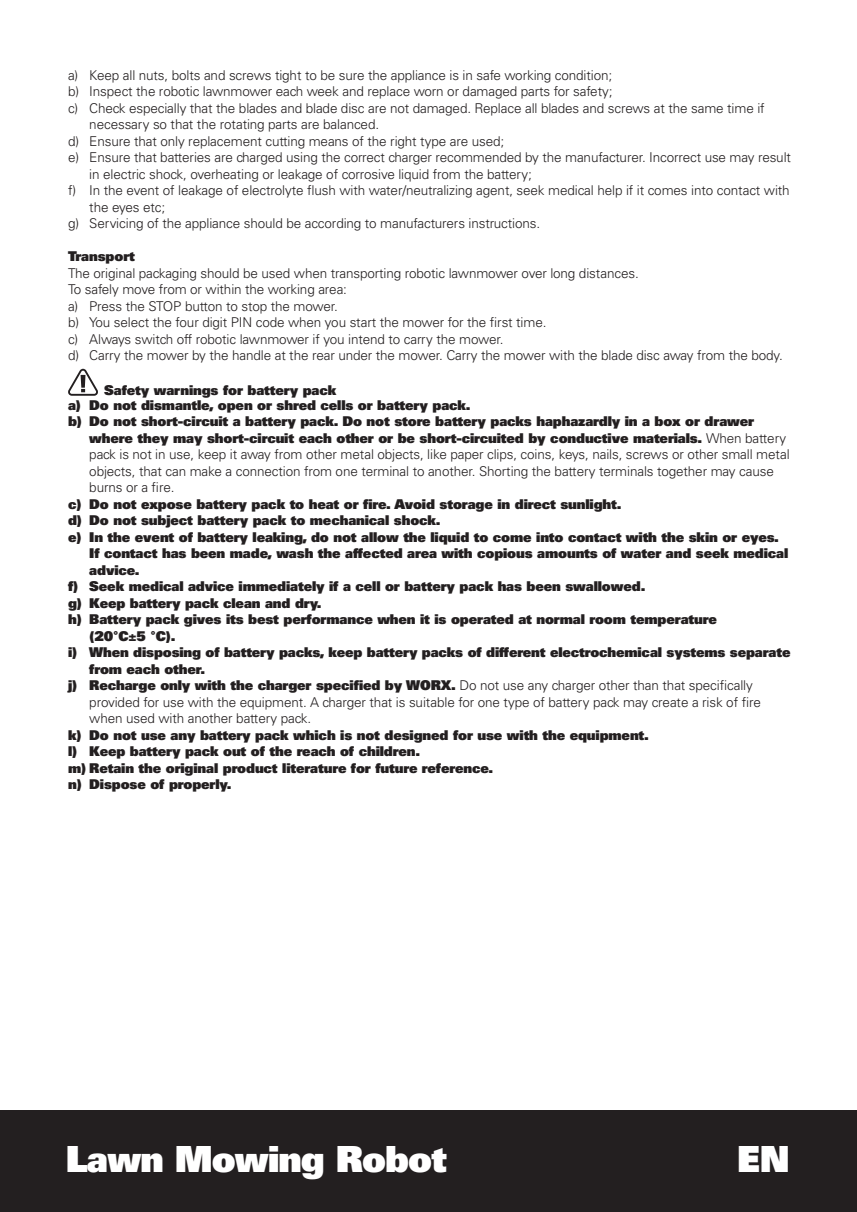
<style>
.page{position:relative;width:857px;height:1212px;background:#fff}
.page>*{position:absolute;margin:0;border:0;box-sizing:border-box;transform-origin:0 0}
.t1{font:900 36px "Univers";letter-spacing:-.025em;color:#fff}
.t2{font:300 13.5px/16.5px "Univers";letter-spacing:-.01em;color:#231f20}
.t3{font:900 13.5px/16.5px "Univers";letter-spacing:-.01em;color:#231f20}
.s1{font-weight:900}
.s2{font-weight:300}
</style>
<div class="page">
<div style="left:0;top:1110px;width:857px;height:102px;background:#231f20"></div>
<svg style="left:68px;top:369px;width:30px;height:27px"></svg>
<p class="t2" style="left:68px;top:67px;width:546px">a) Keep all nuts, bolts and screws tight to be sure the appliance is in safe working condition;</p>
<p class="t2" style="left:68px;top:83px;width:546px">b) Inspect the robotic lawnmower each week and replace worn or damaged parts for safety;</p>
<p class="t2" style="left:68px;top:100px;width:698px">c) Check especially that the blades and blade disc are not damaged. Replace all blades and screws at the same time if</p>
<p class="t2" style="left:89px;top:116px;width:291px">necessary so that the rotating parts are balanced.</p>
<p class="t2" style="left:68px;top:133px;width:438px">d) Ensure that only replacement cutting means of the right type are used;</p>
<p class="t2" style="left:68px;top:149px;width:724px">e) Ensure that batteries are charged using the correct charger recommended by the manufacturer. Incorrect use may result</p>
<p class="t2" style="left:89px;top:166px;width:444px">in electric shock, overheating or leakage of corrosive liquid from the battery;</p>
<p class="t2" style="left:68px;top:182px;width:723px">f) In the event of leakage of electrolyte flush with water/neutralizing agent, seek medical help if it comes into contact with</p>
<p class="t2" style="left:89px;top:199px;width:77px">the eyes etc;</p>
<p class="t2" style="left:68px;top:215px;width:473px">g) Servicing of the appliance should be according to manufacturers instructions.</p>
<p class="t3" style="left:68px;top:248px;width:68px">Transport</p>
<p class="t2" style="left:68px;top:265px;width:716px">The original packaging should be used when transporting robotic lawnmower over long distances.<br>To safely move from or within the working area:<br>a) Press the STOP button to stop the mower.<br>b) You select the four digit PIN code when you start the mower for the first time.<br>c) Always switch off robotic lawnmower if you intend to carry the mower.<br>d) Carry the mower by the handle at the rear under the mower. Carry the mower with the blade disc away from the body.</p>
<p class="t3" style="left:68px;top:382px;width:404px;line-height:15px;text-indent:36px">Safety warnings for battery pack<br>a) Do not dismantle, open or shred cells or battery pack.</p>
<p class="t2" style="left:89px;top:413px;width:702px;text-indent:-21px"><span class="s1">b) Do not short-circuit a battery pack. Do not store battery packs haphazardly in a box or drawer where they may short-circuit each other or be short-circuited by conductive materials.</span> When battery pack is not in use, keep it away from other metal objects, like paper clips, coins, keys, nails, screws or other small metal objects, that can make a connection from one terminal to another. Shorting the battery terminals together may cause burns or a fire.</p>
<p class="t3" style="left:68px;top:495px;width:555px">c) Do not expose battery pack to heat or fire. Avoid storage in direct sunlight.</p>
<p class="t3" style="left:68px;top:512px;width:374px">d) Do not subject battery pack to mechanical shock.</p>
<p class="t3" style="left:68px;top:528px;width:712px">e) In the event of battery leaking, do not allow the liquid to come into contact with the skin or eyes.</p>
<p class="t3" style="left:89px;top:545px;width:700px">If contact has been made, wash the affected area with copious amounts of water and seek medical</p>
<p class="t3" style="left:89px;top:561px;width:52px">advice.</p>
<p class="t3" style="left:68px;top:578px;width:579px">f) Seek medical advice immediately if a cell or battery pack has been swallowed.</p>
<p class="t3" style="left:68px;top:594px;width:255px">g) Keep battery pack clean and dry.</p>
<p class="t3" style="left:68px;top:611px;width:650px">h) Battery pack gives its best performance when it is operated at normal room temperature</p>
<p class="t3" style="left:89px;top:627px;width:88px">(20°C±5 °C).</p>
<p class="t3" style="left:68px;top:644px;width:724px">i) When disposing of battery packs, keep battery packs of different electrochemical systems separate</p>
<p class="t3" style="left:89px;top:660px;width:117px">from each other.</p>
<p class="t3" style="left:68px;top:677px;width:686px">j) Recharge only with the charger specified by WORX. <span class="s2">Do not use any charger other than that specifically</span></p>
<p class="t2" style="left:89px;top:694px;width:673px">provided for use with the equipment. A charger that is suitable for one type of battery pack may create a risk of fire</p>
<p class="t2" style="left:89px;top:710px;width:223px">when used with another battery pack.</p>
<p class="t3" style="left:68px;top:726px;width:582px">k) Do not use any battery pack which is not designed for use with the equipment. l) Keep battery pack out of the reach of children.<br>m) Retain the original product literature for future reference.<br>n) Dispose of properly.</p>
<h1 class="t1" style="left:66px;top:1135px;width:382px">Lawn Mowing Robot</h1>
<h1 class="t1" style="left:737px;top:1135px;width:54px">EN</h1>
</div>
